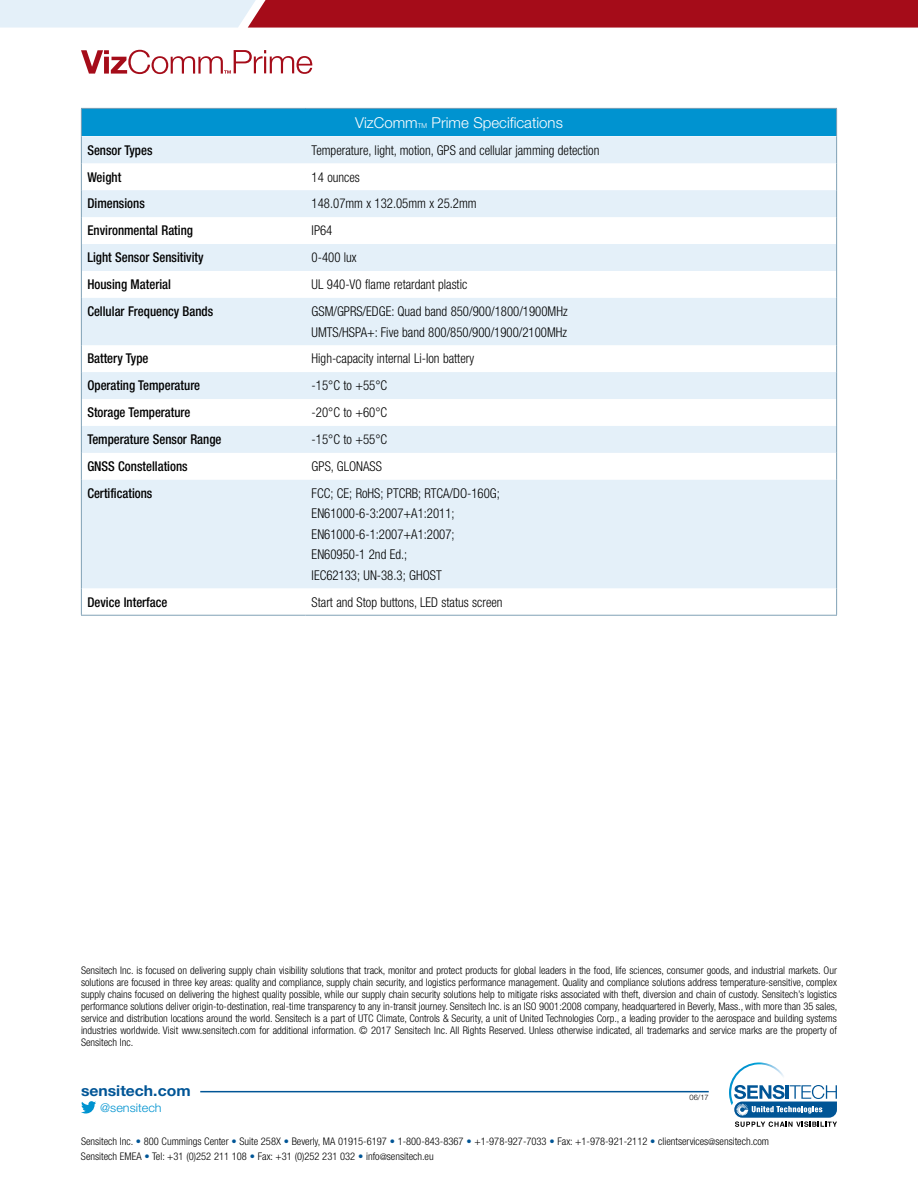
<style>
.page{position:relative;width:918px;height:1188px;background:#fff}
.page>*{position:absolute;margin:0;border:0;box-sizing:border-box;transform-origin:0 0}
.t1{font:300 15px "Helvetica Neue LT Std";color:#fff}
.t2{font:700 15px "Helvetica Neue LT Std";color:#005596;scale:1.05 1}
.t3{font:300 condensed 13.5px/20.4px "Helvetica Neue LT Std";color:#000;scale:.95 1}
.t4{font:500 condensed 13.5px "Helvetica Neue LT Std";color:#000;scale:.95 1}
.t5{font:300 12px "Helvetica Neue LT Std";color:#0093d0;scale:1.05 1}
.t6{font:300 condensed 10.5px/12px "Helvetica Neue LT Std";color:#000;text-align:justify}
.t7{font:300 7.5px "Helvetica Neue LT Std";color:#000}
.t8{font:300 6.75px "Helvetica Neue LT Std";color:#fff}
.s1{color:#005596}
.s2{font-size:9px}
</style>
<div class="page">
<svg style="left:81px;top:50px;width:231px;height:24px"></svg>
<svg style="left:0;top:0;width:918px;height:28px;background:#b84f5a"></svg>
<svg style="left:734px;top:1085px;width:103px;height:42px"></svg>
<img style="left:729px;top:1062px;width:59px;height:43px">
<hr style="left:200px;top:1091px;width:509px;height:1px;background:#005596">
<svg style="left:81px;top:1101px;width:15px;height:13px"></svg>
<div style="left:81px;top:108px;width:756px;height:28px;background:#0093d0"></div>
<svg style="left:82px;top:136px;width:754px;height:452px;fill:#e4f0f9"></svg>
<hr style="left:81px;top:108px;width:225px;height:1px;background:#80a1b6">
<hr style="left:306px;top:108px;width:531px;height:1px;background:#80a1b6">
<svg style="left:81px;top:109px;width:1px;height:189px"></svg>
<svg style="left:836px;top:109px;width:1px;height:189px"></svg>
<hr style="left:81px;top:298px;width:1px;height:47px;background:#80a1b6">
<hr style="left:836px;top:298px;width:1px;height:47px;background:#80a1b6">
<svg style="left:81px;top:345px;width:1px;height:135px"></svg>
<svg style="left:836px;top:345px;width:1px;height:135px"></svg>
<hr style="left:81px;top:480px;width:1px;height:108px;background:#80a1b6">
<hr style="left:836px;top:480px;width:1px;height:108px;background:#80a1b6">
<svg style="left:81px;top:588px;width:1px;height:27px"></svg>
<svg style="left:836px;top:588px;width:1px;height:27px"></svg>
<hr style="left:81px;top:615px;width:225px;height:1px;background:#80a1b6">
<hr style="left:306px;top:615px;width:531px;height:1px;background:#80a1b6">
<h1 class="t1" style="left:355px;top:113px;width:64px">VizComm</h1>
<p class="t8" style="left:418px;top:121px;width:11px">TM</p>
<h1 class="t1" style="left:432px;top:113px;width:133px">Prime Specifications</h1>
<p class="t4" style="left:87px;top:142px;width:70px">Sensor Types</p>
<p class="t3" style="left:312px;top:140px;width:304px">Temperature, light, motion, GPS and cellular jamming detection</p>
<p class="t4" style="left:87px;top:169px;width:37px">Weight</p>
<p class="t3" style="left:312px;top:166px;width:52px">14 ounces</p>
<p class="t4" style="left:87px;top:196px;width:62px">Dimensions</p>
<p class="t3" style="left:312px;top:193px;width:175px">148.07mm x 132.05mm x 25.2mm</p>
<p class="t4" style="left:87px;top:223px;width:113px">Environmental Rating</p>
<p class="t3" style="left:312px;top:220px;width:23px">IP64</p>
<p class="t4" style="left:87px;top:249px;width:124px">Light Sensor Sensitivity</p>
<p class="t3" style="left:312px;top:247px;width:49px">0-400 lux</p>
<p class="t4" style="left:87px;top:276px;width:90px">Housing Material</p>
<p class="t3" style="left:312px;top:274px;width:165px">UL 940-V0 flame retardant plastic</p>
<p class="t4" style="left:87px;top:303px;width:134px">Cellular Frequency Bands</p>
<p class="t3" style="left:312px;top:301px;width:271px">GSM/GPRS/EDGE: Quad band 850/900/1800/1900MHz<br>UMTS/HSPA+: Five band 800/850/900/1900/2100MHz</p>
<p class="t4" style="left:87px;top:351px;width:66px">Battery Type</p>
<p class="t3" style="left:312px;top:348px;width:173px">High-capacity internal Li-Ion battery</p>
<p class="t4" style="left:87px;top:378px;width:120px">Operating Temperature</p>
<p class="t3" style="left:312px;top:375px;width:81px">-15°C to +55°C</p>
<p class="t4" style="left:87px;top:404px;width:110px">Storage Temperature</p>
<p class="t3" style="left:312px;top:402px;width:81px">-20°C to +60°C</p>
<p class="t4" style="left:87px;top:431px;width:143px">Temperature Sensor Range</p>
<p class="t3" style="left:312px;top:429px;width:81px">-15°C to +55°C</p>
<p class="t4" style="left:87px;top:458px;width:107px">GNSS Constellations</p>
<p class="t3" style="left:312px;top:456px;width:75px">GPS, GLONASS</p>
<p class="t4" style="left:87px;top:485px;width:70px">Certifications</p>
<p class="t3" style="left:312px;top:483px;width:200px">FCC; CE; RoHS; PTCRB; RTCA/DO-160G;<br>EN61000-6-3:2007+A1:2011;<br>EN61000-6-1:2007+A1:2007;<br>EN60950-1 2nd Ed.;<br>IEC62133; UN-38.3; GHOST</p>
<p class="t4" style="left:87px;top:594px;width:86px">Device Interface</p>
<p class="t3" style="left:312px;top:592px;width:203px">Start and Stop buttons, LED status screen</p>
<p class="t6" style="left:81px;top:964px;width:758px">Sensitech Inc. is focused on delivering supply chain visibility solutions that track, monitor and protect products for global leaders in the food, life sciences, consumer goods, and industrial markets. Our solutions are focused in three key areas: quality and compliance, supply chain security, and logistics performance management. Quality and compliance solutions address temperature-sensitive, complex supply chains focused on delivering the highest quality possible, while our supply chain security solutions help to mitigate risks associated with theft, diversion and chain of custody. Sensitech’s logistics performance solutions deliver origin-to-destination, real-time transparency to any in-transit journey. Sensitech Inc. is an ISO 9001:2008 company, headquartered in Beverly, Mass., with more than 35 sales, service and distribution locations around the world. Sensitech is a part of UTC Climate, Controls &amp; Security, a unit of United Technologies Corp., a leading provider to the aerospace and building systems industries worldwide. Visit www.sensitech.com for additional information. © 2017 Sensitech Inc. All Rights Reserved. Unless otherwise indicated, all trademarks and service marks are the property of Sensitech Inc.</p>
<h1 class="t2" style="left:81px;top:1081px;width:106px">sensitech.com</h1>
<p class="t5" style="left:100px;top:1101px;width:60px">@sensitech</p>
<p class="t7" style="left:690px;top:1093px;width:21px">06/17</p>
<p class="t6" style="left:81px;top:1134px;width:690px;line-height:15px">Sensitech Inc. <span class="s1">•</span> 800 Cummings Center <span class="s1">•</span> Suite 258X <span class="s1">•</span> Beverly, MA 01915-6197 <span class="s1">•</span> 1-800-843-8367 <span class="s1">•</span> +1-978-927-7033 <span class="s1">•</span> Fax: +1-978-921-2112 <span class="s1">•</span> clientservices<span class="s2">@</span>sensitech.com<br>Sensitech EMEA <span class="s1">•</span> Tel: +31 (0)252 211 108 <span class="s1">•</span> Fax: +31 (0)252 231 032 <span class="s1">•</span> info<span class="s2">@</span>sensitech.eu</p>
</div>
